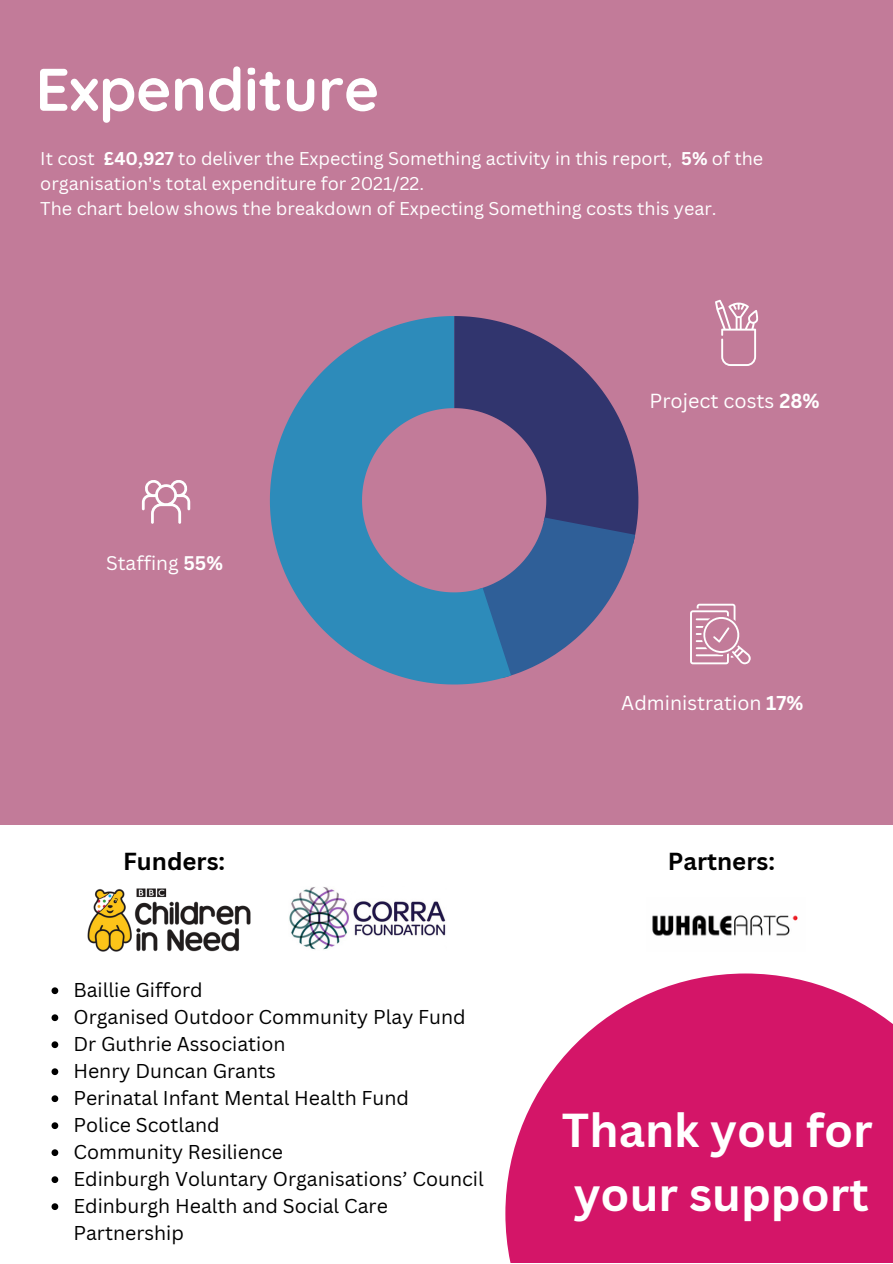
<style>
.page{position:relative;width:893px;height:1264px;background:#fff}
.page>*{position:absolute;margin:0;border:0;box-sizing:border-box;transform-origin:0 0}
.t1{font:700 60px "Quicksand";color:#fff}
.t2{font:700 46.35px/64.7px "Canva Sans";color:#fff}
.t3{font:700 24px "Canva Sans";color:#000}
.t4{font:19.8px "Canva Sans";color:#fff}
.t5{font:19.5px/27px "Canva Sans";color:#000}
.t6{font:19.5px "Canva Sans";color:#fff}
.t7{font:19.2px "Canva Sans";color:#fff}
.t8{font:18px/24.8px "Canva Sans";color:#fff}
.s1{font-weight:700}
</style>
<div class="page">
<svg style="left:505px;top:973px;width:387px;height:289px;fill:#d41568"></svg>
<div style="left:0;top:0;width:892px;height:825px;background:#c27b99"></div>
<svg style="left:270px;top:316px;width:233px;height:368px;fill:#2d8bba"></svg>
<svg style="left:454px;top:316px;width:184px;height:362px"></svg>
<svg style="left:142px;top:480px;width:48px;height:44px"></svg>
<svg style="left:715px;top:300px;width:43px;height:66px"></svg>
<svg style="left:690px;top:603px;width:60px;height:61px"></svg>
<img style="left:652px;top:915px;width:146px;height:21px">
<img style="left:87px;top:888px;width:163px;height:63px">
<img style="left:289px;top:887px;width:157px;height:63px">
<svg style="left:52px;top:987px;width:6px;height:7px"></svg>
<svg style="left:52px;top:1014px;width:6px;height:7px"></svg>
<svg style="left:52px;top:1041px;width:6px;height:7px"></svg>
<svg style="left:52px;top:1068px;width:6px;height:7px"></svg>
<svg style="left:52px;top:1095px;width:6px;height:7px"></svg>
<svg style="left:52px;top:1122px;width:6px;height:7px"></svg>
<svg style="left:52px;top:1149px;width:6px;height:6px"></svg>
<svg style="left:52px;top:1176px;width:6px;height:6px"></svg>
<svg style="left:52px;top:1203px;width:6px;height:6px"></svg>
<h1 class="t1" style="left:35px;top:51px;width:345px">Expenditure</h1>
<p class="t8" style="left:40px;top:146px;width:724px">It cost <span class="s1">£40,927</span> to deliver the Expecting Something activity in this report, <span class="s1">5%</span> of the organisation's total expenditure for 2021/22.<br>The chart below shows the breakdown of Expecting Something costs this year.</p>
<p class="t7" style="left:106px;top:549px;width:118px">Staffing <span class="s1">55%</span></p>
<p class="t4" style="left:649px;top:386px;width:172px">Project costs <span class="s1">28%</span></p>
<p class="t6" style="left:621px;top:689px;width:184px">Administration <span class="s1">17%</span></p>
<p class="t3" style="left:123px;top:844px;width:104px">Funders:</p>
<p class="t3" style="left:667px;top:844px;width:109px">Partners:</p>
<p class="t5" style="left:73px;top:976px;width:412px">Baillie Gifford<br>Organised Outdoor Community Play Fund<br>Dr Guthrie Association<br>Henry Duncan Grants<br>Perinatal Infant Mental Health Fund<br>Police Scotland<br>Community Resilience<br>Edinburgh Voluntary Organisations’ Council<br>Edinburgh Health and Social Care<br>Partnership</p>
<h2 class="t2" style="left:562px;top:1096px;width:312px">Thank you for your support</h2>
</div>
